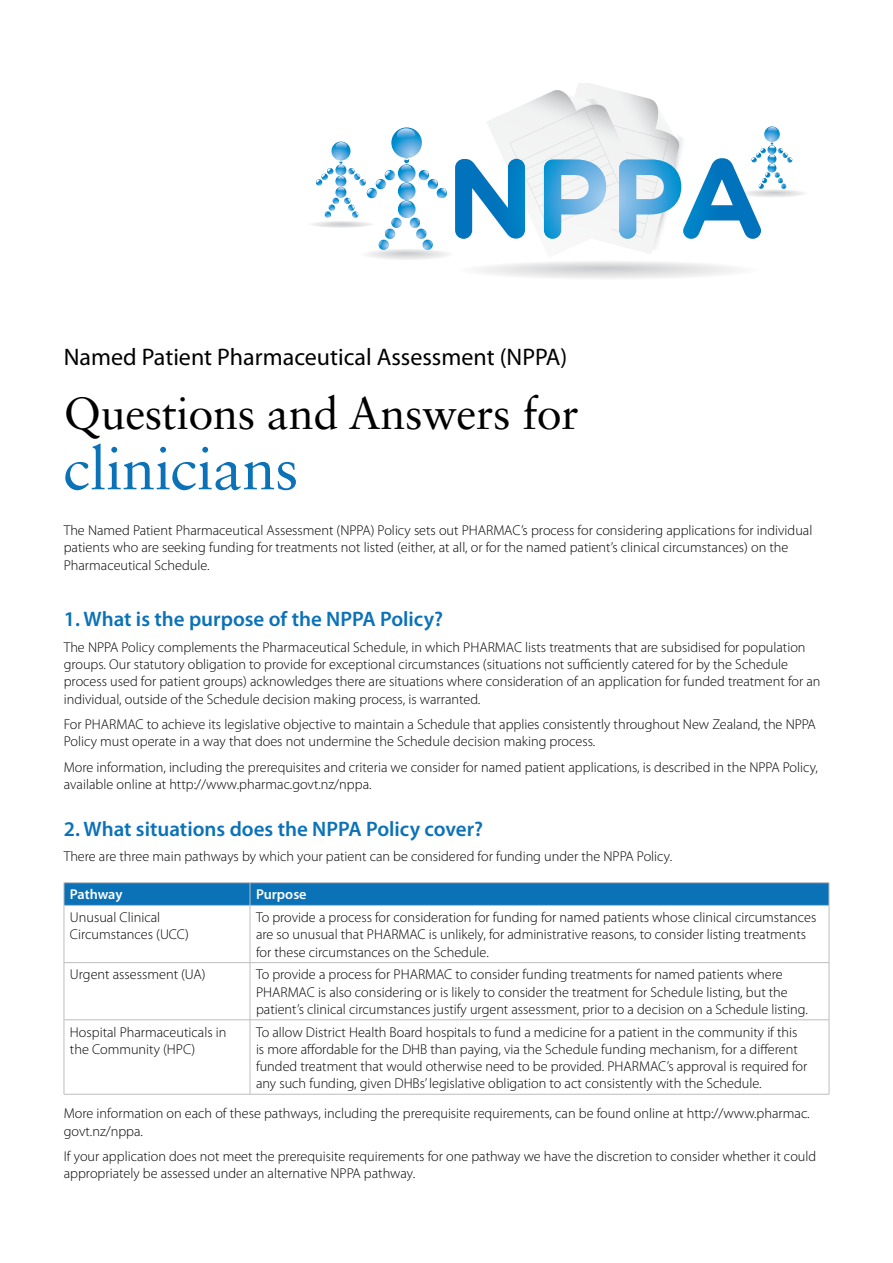
<style>
.page{position:relative;width:893px;height:1263px;background:#fff}
.page>*{position:absolute;margin:0;border:0;box-sizing:border-box;transform-origin:0 0}
.t1{font:60px "Sabon LT Std";letter-spacing:-.01em;color:#0b72b8}
.t2{font:45px "Sabon LT Std";letter-spacing:-.01em;color:#000}
.t3{font:24px "Myriad Pro";color:#000}
.t4{font:600 21px "Myriad Pro";color:#0b72b8}
.t5{font:300 14.25px/17.2px "Myriad Pro";color:#000}
.t6{font:600 14.25px "Myriad Pro";letter-spacing:-.005em;color:#fff}
</style>
<div class="page">
<svg style="left:311px;top:83px;width:493px;height:196px"></svg>
<hr style="left:64px;top:882px;width:186px;height:1px;background:#bcbec0">
<hr style="left:250px;top:882px;width:579px;height:1px;background:#bcbec0">
<svg style="left:64px;top:883px;width:766px;height:22px;background:#0e73b8"></svg>
<hr style="left:64px;top:905px;width:186px;height:1px;background:#bcbec0">
<hr style="left:64px;top:905px;width:1px;height:57px;background:#bcbec0">
<hr style="left:250px;top:905px;width:579px;height:1px;background:#bcbec0">
<hr style="left:250px;top:905px;width:1px;height:57px;background:#bcbec0">
<hr style="left:829px;top:905px;width:1px;height:57px;background:#bcbec0">
<hr style="left:64px;top:962px;width:186px;height:1px;background:#bcbec0">
<hr style="left:64px;top:963px;width:1px;height:56px;background:#bcbec0">
<hr style="left:250px;top:962px;width:579px;height:1px;background:#bcbec0">
<hr style="left:250px;top:963px;width:1px;height:56px;background:#bcbec0">
<hr style="left:829px;top:963px;width:1px;height:56px;background:#bcbec0">
<hr style="left:64px;top:1019px;width:186px;height:1px;background:#bcbec0">
<hr style="left:64px;top:1020px;width:1px;height:74px;background:#bcbec0">
<hr style="left:250px;top:1019px;width:579px;height:1px;background:#bcbec0">
<hr style="left:250px;top:1020px;width:1px;height:74px;background:#bcbec0">
<hr style="left:829px;top:1020px;width:1px;height:74px;background:#bcbec0">
<hr style="left:64px;top:1094px;width:186px;height:1px;background:#bcbec0">
<hr style="left:250px;top:1094px;width:579px;height:1px;background:#bcbec0">
<h3 class="t3" style="left:64px;top:342px;width:505px">Named Patient Pharmaceutical Assessment (NPPA)</h3>
<h2 class="t2" style="left:64px;top:387px;width:517px">Questions and Answers for</h2>
<h1 class="t1" style="left:64px;top:433px;width:236px">clinicians</h1>
<p class="t5" style="left:64px;top:522px;width:750px">The Named Patient Pharmaceutical Assessment (NPPA) Policy sets out PHARMAC’s process for considering applications for individual patients who are seeking funding for treatments not listed (either, at all, or for the named patient’s clinical circumstances) on the<br>Pharmaceutical Schedule.</p>
<h3 class="t4" style="left:64px;top:605px;width:381px">1. What is the purpose of the NPPA Policy?</h3>
<p class="t5" style="left:64px;top:638px;width:758px">The NPPA Policy complements the Pharmaceutical Schedule, in which PHARMAC lists treatments that are subsidised for population groups. Our statutory obligation to provide for exceptional circumstances (situations not sufficiently catered for by the Schedule process used for patient groups) acknowledges there are situations where consideration of an application for funded treatment for an individual, outside of the Schedule decision making process, is warranted.</p>
<p class="t5" style="left:64px;top:715px;width:754px">For PHARMAC to achieve its legislative objective to maintain a Schedule that applies consistently throughout New Zealand, the NPPA<br>Policy must operate in a way that does not undermine the Schedule decision making process.</p>
<p class="t5" style="left:64px;top:758px;width:756px">More information, including the prerequisites and criteria we consider for named patient applications, is described in the NPPA Policy, available online at http://www.pharmac.govt.nz/nppa.</p>
<h3 class="t4" style="left:64px;top:815px;width:421px">2. What situations does the NPPA Policy cover?</h3>
<p class="t5" style="left:64px;top:848px;width:610px">There are three main pathways by which your patient can be considered for funding under the NPPA Policy.</p>
<p class="t6" style="left:70px;top:885px;width:54px">Pathway</p>
<p class="t6" style="left:256px;top:885px;width:52px">Purpose</p>
<p class="t5" style="left:70px;top:908px;width:121px">Unusual Clinical<br>Circumstances (UCC)</p>
<p class="t5" style="left:256px;top:908px;width:562px">To provide a process for consideration for funding for named patients whose clinical circumstances are so unusual that PHARMAC is unlikely, for administrative reasons, to consider listing treatments for these circumstances on the Schedule.</p>
<p class="t5" style="left:70px;top:966px;width:137px">Urgent assessment (UA)</p>
<p class="t5" style="left:256px;top:966px;width:553px">To provide a process for PHARMAC to consider funding treatments for named patients where<br>PHARMAC is also considering or is likely to consider the treatment for Schedule listing, but the patient’s clinical circumstances justify urgent assessment, prior to a decision on a Schedule listing.</p>
<p class="t5" style="left:70px;top:1023px;width:158px">Hospital Pharmaceuticals in the Community (HPC)</p>
<p class="t5" style="left:256px;top:1023px;width:553px">To allow District Health Board hospitals to fund a medicine for a patient in the community if this is more affordable for the DHB than paying, via the Schedule funding mechanism, for a different funded treatment that would otherwise need to be provided. PHARMAC’s approval is required for any such funding, given DHBs’ legislative obligation to act consistently with the Schedule.</p>
<p class="t5" style="left:64px;top:1105px;width:747px">More information on each of these pathways, including the prerequisite requirements, can be found online at http://www.pharmac. govt.nz/nppa.</p>
<p class="t5" style="left:64px;top:1148px;width:754px">If your application does not meet the prerequisite requirements for one pathway we have the discretion to consider whether it could appropriately be assessed under an alternative NPPA pathway.</p>
</div>
